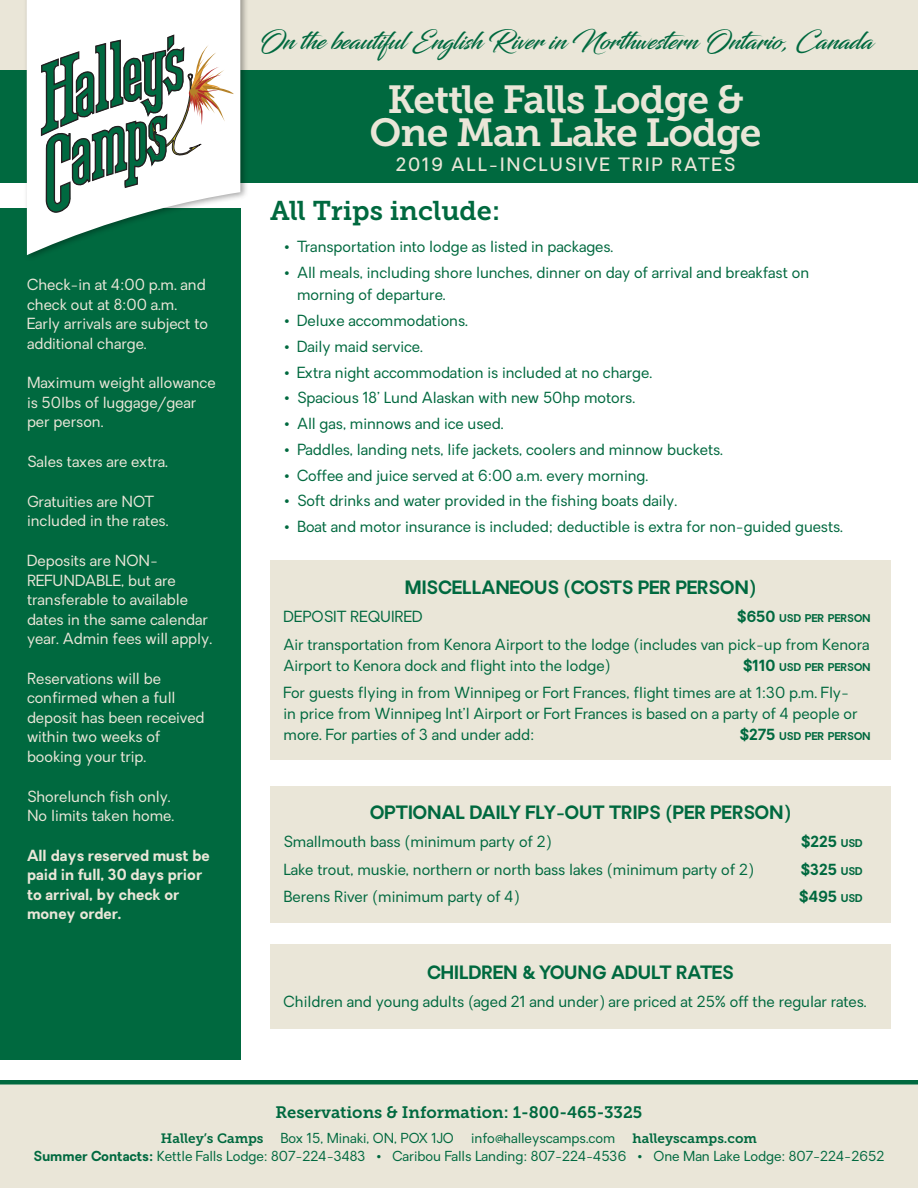
<style>
.page{position:relative;width:918px;height:1188px;background:#fff}
.page>*{position:absolute;margin:0;border:0;box-sizing:border-box;transform-origin:0 0}
.t1{font:39px/33px "Museo Slab 700";letter-spacing:-.025em;color:#eae6d8;text-align:center}
.t2{font:27px "Museo Slab 700";color:#00693f}
.t3{font:24px "Blacksword";color:#00693f}
.t4{font:700 18px "Oakes";color:#00693f}
.t5{font:500 18px "Oakes";letter-spacing:.11em;color:#eae6d8}
.t6{font:16.5px "Museo Slab 700";color:#00693f}
.t7{font:15px/21px "Oakes";color:#00693f}
.t8{font:15px/19.5px "Oakes";color:#eae6d8}
.t9{font:700 15px/19.5px "Oakes";color:#eae6d8}
.t10{font:700 15px "Oakes";color:#00693f}
.t11{font:13.5px "Oakes";color:#00693f}
.t12{font:13.5px "Museo Slab 700";color:#00693f}
.t13{font:700 10.5px "Oakes";color:#00693f}
.s1{font-size:15px}
.s2{font-size:10.5px}
.s3{font-family:"Museo Slab 700"}
.s4{font-weight:700}
</style>
<div class="page">
<div style="left:270px;top:786px;width:621px;height:137px;background:#eae6d8"></div>
<div style="left:270px;top:944px;width:621px;height:84px;background:#eae6d8"></div>
<div style="left:270px;top:561px;width:621px;height:199px;background:#eae6d8"></div>
<div style="left:0;top:208px;width:240px;height:851px;background:#00693f"></div>
<div style="left:0;top:1080px;width:918px;height:108px;background:#eae6d8"></div>
<div style="left:0;top:0;width:918px;height:87px;background:#eae6d8"></div>
<div style="left:0;top:70px;width:918px;height:112px;background:#00693f"></div>
<div style="left:27px;top:0;width:13px;height:255px;background:#fff"></div>
<svg style="left:37px;top:47px;width:39px;height:1141px"></svg>
<svg style="left:76px;top:0;width:259px;height:1188px"></svg>
<svg style="left:40px;top:0;width:194px;height:280px"></svg>
<p class="t8" style="left:27px;top:275px;width:183px">Check-in at 4:00 p.m. and check out at 8:00 a.m.<br>Early arrivals are subject to additional charge.</p>
<p class="t8" style="left:27px;top:373px;width:190px">Maximum weight allowance is 50lbs of luggage/gear per person.</p>
<p class="t8" style="left:27px;top:452px;width:143px">Sales taxes are extra.</p>
<p class="t8" style="left:27px;top:492px;width:143px">Gratuities are NOT included in the rates.</p>
<p class="t8" style="left:27px;top:551px;width:187px">Deposits are NON-<br>REFUNDABLE, but are transferable to available dates in the same calendar year. Admin fees will apply.</p>
<p class="t8" style="left:27px;top:669px;width:179px">Reservations will be confirmed when a full deposit has been received within two weeks of booking your trip.</p>
<p class="t8" style="left:27px;top:787px;width:149px">Shorelunch fish only.<br>No limits taken home.</p>
<p class="t9" style="left:27px;top:846px;width:184px">All days reserved must be paid in full, 30 days prior to arrival, by check or money order.</p>
<h3 class="t3" style="left:258px;top:26px;width:616px">On the beautiful English River in Northwestern Ontario, Canada</h3>
<h1 class="t1" style="left:370px;top:84px;width:394px">Kettle Falls Lodge &amp;<br>One Man Lake Lodge</h1>
<p class="t5" style="left:396px;top:153px;width:341px">2019 ALL-INCLUSIVE TRIP RATES</p>
<h2 class="t2" style="left:270px;top:195px;width:232px">All Trips include:</h2>
<p class="t7" style="left:284px;top:236px;width:331px">• Transportation into lodge as listed in packages.</p>
<p class="t7" style="left:297px;top:261px;width:514px;line-height:22.5px;text-indent:-14px">• All meals, including shore lunches, dinner on day of arrival and breakfast on morning of departure.</p>
<p class="t7" style="left:284px;top:310px;width:186px">• Deluxe accommodations.</p>
<p class="t7" style="left:284px;top:336px;width:141px">• Daily maid service.</p>
<p class="t7" style="left:284px;top:362px;width:370px">• Extra night accommodation is included at no charge.</p>
<p class="t7" style="left:284px;top:388px;width:353px">• Spacious 18’ Lund Alaskan with new 50hp motors.</p>
<p class="t7" style="left:284px;top:413px;width:221px">• All gas, minnows and ice used.</p>
<p class="t7" style="left:284px;top:439px;width:441px">• Paddles, landing nets, life jackets, coolers and minnow buckets.</p>
<p class="t7" style="left:284px;top:465px;width:366px">• Coffee and juice served at 6:00 a.m. every morning.</p>
<p class="t7" style="left:284px;top:491px;width:395px">• Soft drinks and water provided in the fishing boats daily.</p>
<p class="t7" style="left:284px;top:516px;width:561px">• Boat and motor insurance is included; deductible is extra for non-guided guests.</p>
<p class="t4" style="left:405px;top:575px;width:353px">MISCELLANEOUS (COSTS PER PERSON)</p>
<p class="t7" style="left:284px;top:606px;width:141px">DEPOSIT REQUIRED</p>
<p class="t13" style="left:737px;top:611px;width:136px"><span class="s1">$650</span> USD PER PERSON</p>
<p class="t7" style="left:284px;top:634px;width:588px">Air transportation from Kenora Airport to the lodge (includes van pick-up from Kenora<br>Airport to Kenora dock and flight into the lodge)</p>
<p class="t13" style="left:743px;top:660px;width:130px"><span class="s1">$110</span> USD PER PERSON</p>
<p class="t7" style="left:284px;top:683px;width:576px">For guests flying in from Winnipeg or Fort Frances, flight times are at 1:30 p.m. Fly&shy;in price from Winnipeg Int’l Airport or Fort Frances is based on a party of 4 people or more. For parties of 3 and under add:</p>
<p class="t13" style="left:739px;top:729px;width:133px"><span class="s1">$275</span> USD PER PERSON</p>
<p class="t4" style="left:370px;top:801px;width:422px">OPTIONAL DAILY FLY-OUT TRIPS (PER PERSON)</p>
<p class="t7" style="left:284px;top:831px;width:270px">Smallmouth bass (minimum party of 2)</p>
<p class="t10" style="left:801px;top:831px;width:63px">$225 <span class="s2">USD</span></p>
<p class="t7" style="left:284px;top:859px;width:472px">Lake trout, muskie, northern or north bass lakes (minimum party of 2)</p>
<p class="t10" style="left:800px;top:859px;width:64px">$325 <span class="s2">USD</span></p>
<p class="t7" style="left:284px;top:887px;width:237px">Berens River (minimum party of 4)</p>
<p class="t10" style="left:799px;top:887px;width:65px">$495 <span class="s2">USD</span></p>
<p class="t4" style="left:427px;top:960px;width:308px">CHILDREN &amp; YOUNG ADULT RATES</p>
<p class="t7" style="left:284px;top:991px;width:585px">Children and young adults (aged 21 and under) are priced at 25% off the regular rates.</p>
<p class="t6" style="left:276px;top:1103px;width:368px">Reservations &amp; Information: 1-800-465-3325</p>
<p class="t11" style="left:161px;top:1129px;width:294px"><span class="s3">Halley’s Camps</span> Box 15, Minaki, ON, POX 1JO</p>
<p class="t11" style="left:471px;top:1129px;width:146px">info@halleyscamps.com</p>
<p class="t12" style="left:633px;top:1131px;width:126px">halleyscamps.com</p>
<p class="t11" style="left:34px;top:1147px;width:852px"><span class="s4">Summer Contacts:</span> Kettle Falls Lodge: 807-224-3483 • Caribou Falls Landing: 807-224-4536 • One Man Lake Lodge: 807-224-2652</p>
</div>
